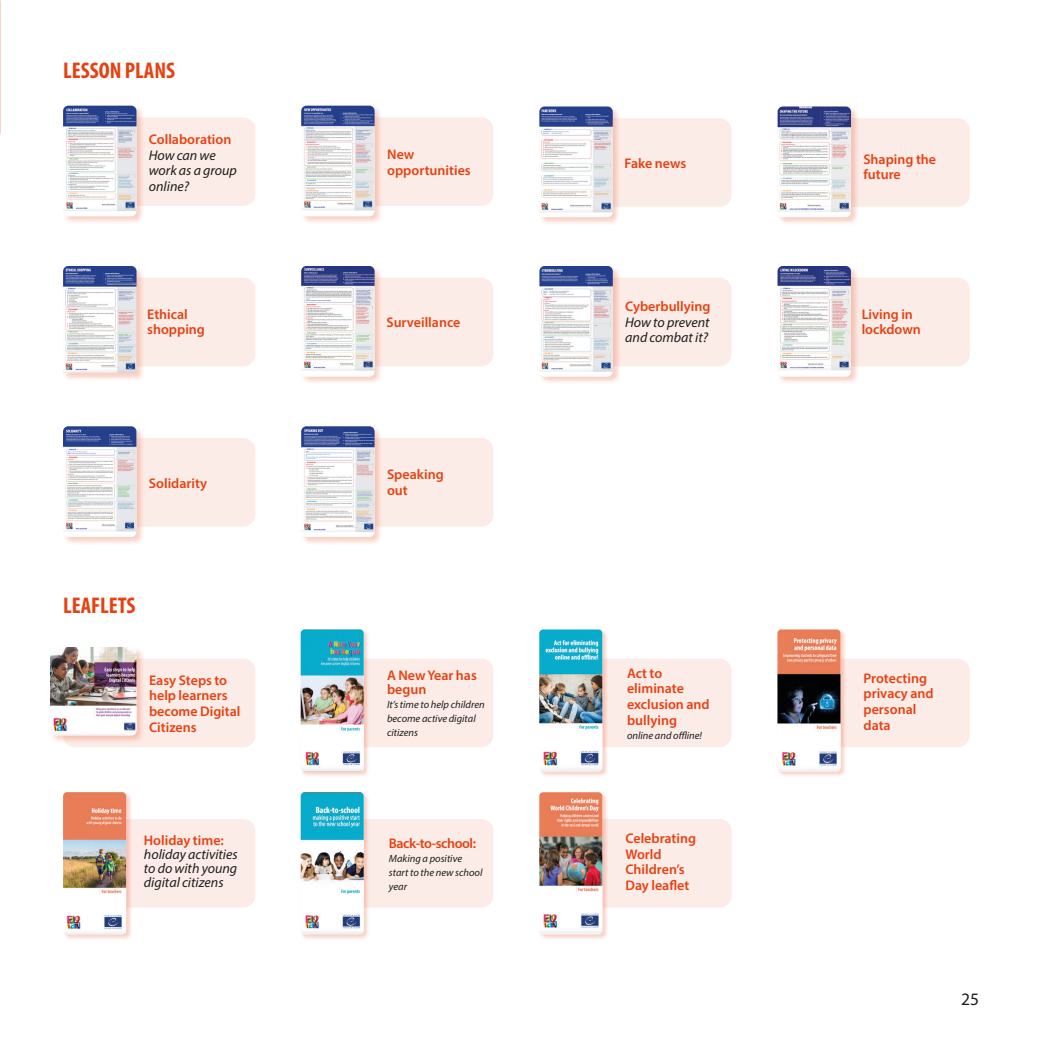
<style>
.page{position:relative;width:1042px;height:1042px;background:#fff}
.page>*{position:absolute;margin:0;border:0;box-sizing:border-box;transform-origin:0 0}
.t1{font:700 condensed 22.75px "Myriad Pro";color:#e74111}
.t2{font:17.5px "Myriad Pro";color:#1d1d1b}
.t3{font:600 14px/15.8px "Myriad Pro";color:#e74111}
.t4{font:italic 14px/15.8px "Myriad Pro";color:#1d1d1b}
.t5{font:600 14px "Myriad Pro";letter-spacing:-.03em;color:#e74111}
.t6{font:italic 10.5px/14px "Myriad Pro";color:#1d1d1b}
</style>
<div class="page">
<div style="left:539px;top:819px;width:193px;height:88px;background:#fcece7;border-radius:12px"></div>
<div style="left:63px;top:819px;width:192px;height:88px;background:#fcece7;border-radius:12px"></div>
<div style="left:301px;top:819px;width:192px;height:88px;background:#fcece7;border-radius:12px"></div>
<div style="left:63px;top:117px;width:192px;height:89px;background:#fcece7;border-radius:12px"></div>
<div style="left:62px;top:105px;width:83px;height:120px;background:#e74111;opacity:.25"></div>
<div style="left:63px;top:106px;width:73px;height:110px;background:#fff;border-radius:5px"></div>
<img style="left:63px;top:106px;width:73px;height:105px">
<div style="left:777px;top:118px;width:193px;height:89px;background:#fcece7;border-radius:12px"></div>
<div style="left:777px;top:106px;width:82px;height:119px;background:#e74111;opacity:.25"></div>
<div style="left:777px;top:106px;width:74px;height:111px;background:#fff;border-radius:5px"></div>
<img style="left:777px;top:106px;width:74px;height:106px">
<div style="left:539px;top:118px;width:192px;height:89px;background:#fcece7;border-radius:12px"></div>
<div style="left:538px;top:106px;width:83px;height:119px;background:#e74111;opacity:.25"></div>
<div style="left:539px;top:106px;width:74px;height:111px;background:#fff;border-radius:5px"></div>
<img style="left:539px;top:106px;width:74px;height:106px">
<div style="left:301px;top:278px;width:192px;height:88px;background:#fcece7;border-radius:12px"></div>
<div style="left:300px;top:265px;width:83px;height:120px;background:#e74111;opacity:.25"></div>
<div style="left:301px;top:266px;width:74px;height:111px;background:#fff;border-radius:5px"></div>
<img style="left:301px;top:266px;width:74px;height:105px">
<div style="left:539px;top:278px;width:192px;height:88px;background:#fcece7;border-radius:12px"></div>
<div style="left:539px;top:265px;width:82px;height:120px;background:#e74111;opacity:.25"></div>
<div style="left:539px;top:266px;width:74px;height:111px;background:#fff;border-radius:5px"></div>
<img style="left:539px;top:266px;width:74px;height:106px">
<div style="left:63px;top:438px;width:192px;height:89px;background:#fcece7;border-radius:12px"></div>
<div style="left:62px;top:425px;width:83px;height:120px;background:#e74111;opacity:.25"></div>
<div style="left:63px;top:426px;width:73px;height:111px;background:#fff;border-radius:5px"></div>
<img style="left:63px;top:426px;width:73px;height:105px">
<div style="left:777px;top:278px;width:193px;height:88px;background:#fcece7;border-radius:12px"></div>
<div style="left:777px;top:265px;width:82px;height:120px;background:#e74111;opacity:.25"></div>
<div style="left:777px;top:266px;width:74px;height:111px;background:#fff;border-radius:5px"></div>
<img style="left:777px;top:266px;width:74px;height:104px">
<div style="left:301px;top:117px;width:192px;height:89px;background:#fcece7;border-radius:12px"></div>
<div style="left:300px;top:105px;width:83px;height:120px;background:#e74111;opacity:.25"></div>
<div style="left:301px;top:106px;width:74px;height:110px;background:#fff;border-radius:5px"></div>
<img style="left:301px;top:106px;width:74px;height:104px">
<div style="left:63px;top:278px;width:192px;height:88px;background:#fcece7;border-radius:12px"></div>
<div style="left:62px;top:265px;width:83px;height:116px;background:#e74111;opacity:.25"></div>
<img style="left:63px;top:266px;width:73px;height:107px">
<div style="left:301px;top:438px;width:192px;height:89px;background:#fcece7;border-radius:12px"></div>
<div style="left:300px;top:425px;width:83px;height:120px;background:#e74111;opacity:.25"></div>
<div style="left:301px;top:426px;width:74px;height:111px;background:#fff;border-radius:5px"></div>
<img style="left:301px;top:426px;width:74px;height:106px">
<div style="left:63px;top:658px;width:192px;height:89px;background:#fcece7;border-radius:12px"></div>
<div style="left:49px;top:646px;width:96px;height:98px;background:#e74111;opacity:.25"></div>
<img style="left:50px;top:647px;width:86px;height:88px">
<div style="left:777px;top:658px;width:193px;height:89px;background:#fcece7;border-radius:12px"></div>
<div style="left:301px;top:658px;width:192px;height:89px;background:#fcece7;border-radius:12px"></div>
<div style="left:539px;top:658px;width:192px;height:89px;background:#fcece7;border-radius:12px"></div>
<div style="left:300px;top:629px;width:70px;height:149px;background:#e74111;opacity:.25"></div>
<img style="left:301px;top:629px;width:63px;height:142px">
<div style="left:300px;top:791px;width:70px;height:150px;background:#e74111;opacity:.25"></div>
<img style="left:301px;top:792px;width:63px;height:142px">
<div style="left:62px;top:791px;width:70px;height:150px;background:#e74111;opacity:.25"></div>
<img style="left:63px;top:792px;width:63px;height:142px">
<div style="left:538px;top:629px;width:70px;height:149px;background:#e74111;opacity:.25"></div>
<img style="left:539px;top:629px;width:63px;height:142px">
<div style="left:538px;top:791px;width:70px;height:150px;background:#e74111;opacity:.25"></div>
<img style="left:539px;top:792px;width:63px;height:141px">
<div style="left:776px;top:629px;width:70px;height:149px;background:#e74111;opacity:.25"></div>
<img style="left:777px;top:629px;width:63px;height:142px">
<p class="t1" style="left:63px;top:57px;width:113px">LESSON PLANS</p>
<p class="t3" style="left:149px;top:131px;width:84px">Collaboration</p>
<p class="t4" style="left:149px;top:147px;width:90px">How can we work as a group online?</p>
<p class="t3" style="left:863px;top:151px;width:74px">Shaping the future</p>
<p class="t3" style="left:387px;top:146px;width:85px">New opportunities</p>
<p class="t3" style="left:624px;top:155px;width:63px">Fake news</p>
<p class="t3" style="left:147px;top:306px;width:59px">Ethical shopping</p>
<p class="t3" style="left:386px;top:314px;width:75px">Surveillance</p>
<p class="t3" style="left:625px;top:298px;width:87px">Cyberbullying</p>
<p class="t4" style="left:625px;top:314px;width:86px">How to prevent and combat it?</p>
<p class="t3" style="left:861px;top:306px;width:61px">Living in lockdown</p>
<p class="t3" style="left:149px;top:474px;width:60px">Solidarity</p>
<p class="t3" style="left:387px;top:466px;width:58px">Speaking out</p>
<p class="t1" style="left:63px;top:591px;width:74px">LEAFLETS</p>
<p class="t3" style="left:627px;top:665px;width:84px">Act to eliminate exclusion and bullying</p>
<p class="t6" style="left:627px;top:728px;width:77px">online and offline!</p>
<p class="t3" style="left:387px;top:668px;width:91px;line-height:14px">A New Year has begun</p>
<p class="t6" style="left:387px;top:697px;width:99px">It’s time to help children become active digital citizens</p>
<p class="t3" style="left:149px;top:671px;width:93px">Easy Steps to help learners become Digital<br>Citizens</p>
<p class="t3" style="left:863px;top:669px;width:72px">Protecting privacy and personal data</p>
<p class="t3" style="left:144px;top:832px;width:81px">Holiday time:</p>
<p class="t4" style="left:144px;top:847px;width:95px;line-height:14px;text-align:justify">holiday activities to do with young digital citizens</p>
<p class="t5" style="left:389px;top:834px;width:89px">Back-to-school:</p>
<p class="t6" style="left:389px;top:851px;width:95px">Making a positive start to the new school year</p>
<p class="t3" style="left:625px;top:830px;width:72px">Celebrating<br>World<br>Children’s<br>Day leaflet</p>
<p class="t2" style="left:961px;top:988px;width:19px">25</p>
</div>
